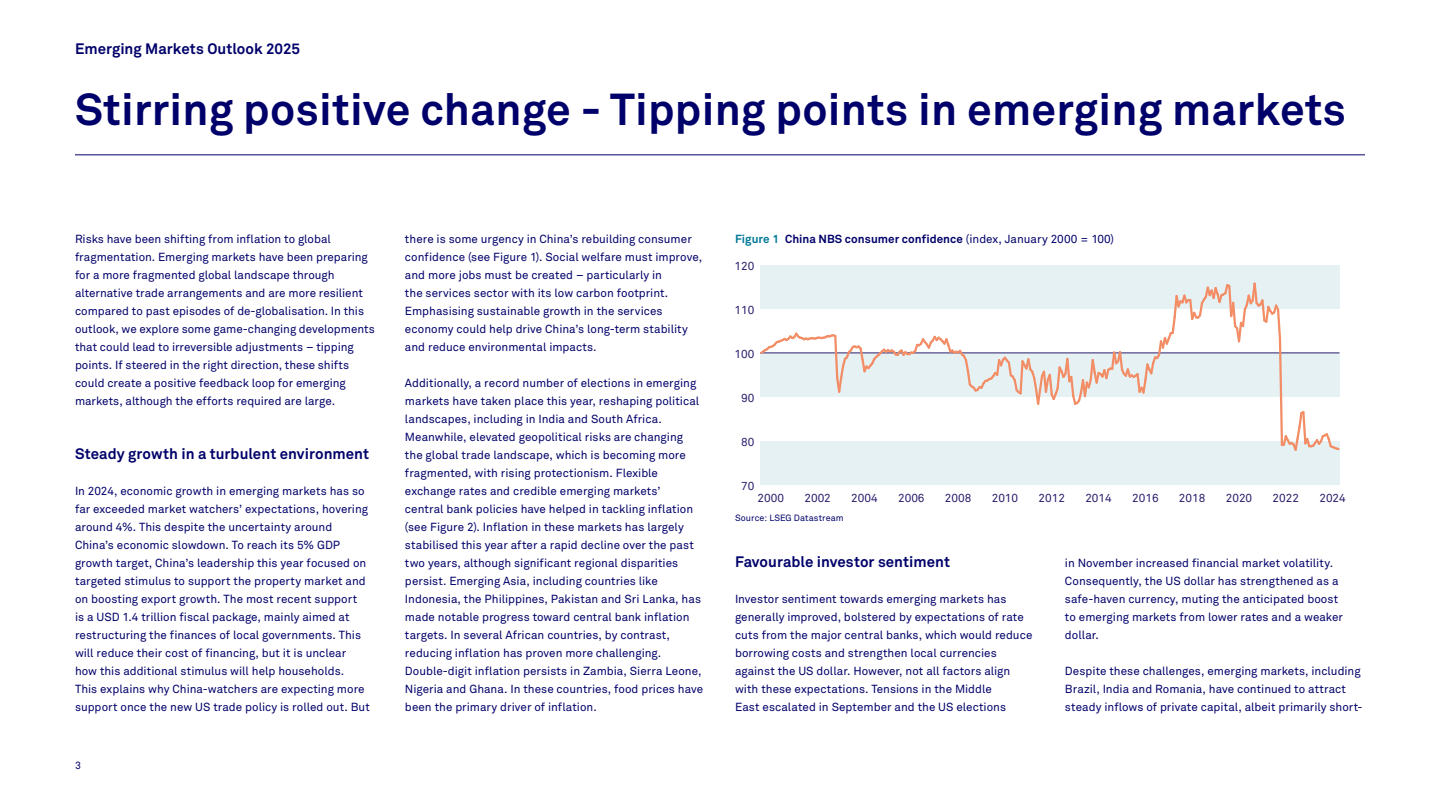
<style>
.page{position:relative;width:1440px;height:810px;background:#fff}
.page>*{position:absolute;margin:0;border:0;box-sizing:border-box;transform-origin:0 0}
.t1{font:700 44.25px "Akkurat Pro";letter-spacing:.005em;color:#00006a}
.t2{font:700 15px "Akkurat Pro";letter-spacing:.005em;color:#00006a}
.t3{font:11.62px/18px "Akkurat Pro";color:#00006a}
.t4{font:11.62px "Akkurat Pro";color:#291f6c}
.t5{font:700 11.62px "Akkurat Pro";letter-spacing:.005em;color:#00006a}
.t6{font:10.5px "Akkurat Pro";color:#00006a}
.t7{font:9px "Akkurat Pro";letter-spacing:.005em;color:#00006a}
.s1{color:#007896}
.s2{font-weight:400}
</style>
<div class="page">
<hr style="left:75px;top:155px;width:1290px;height:1px;background:#00006a">
<div style="left:760px;top:265px;width:579px;height:44px;background:#e6f1f4"></div>
<div style="left:760px;top:441px;width:579px;height:44px;background:#e6f1f4"></div>
<svg style="left:760px;top:281px;width:580px;height:172px"></svg>
<p class="t2" style="left:75px;top:39px;width:226px">Emerging Markets Outlook 2025</p>
<h1 class="t1" style="left:75px;top:82px;width:1272px">Stirring positive change - Tipping points in emerging markets</h1>
<p class="t3" style="left:75px;top:230px;width:301px">Risks have been shifting from inflation to global fragmentation. Emerging markets have been preparing for a more fragmented global landscape through alternative trade arrangements and are more resilient compared to past episodes of de-globalisation. In this outlook, we explore some game-changing developments that could lead to irreversible adjustments – tipping points. If steered in the right direction, these shifts could create a positive feedback loop for emerging markets, although the efforts required are large.</p>
<p class="t2" style="left:75px;top:444px;width:296px">Steady growth in a turbulent environment</p>
<p class="t3" style="left:75px;top:482px;width:296px">In 2024, economic growth in emerging markets has so far exceeded market watchers’ expectations, hovering around 4%. This despite the uncertainty around China’s economic slowdown. To reach its 5% GDP growth target, China’s leadership this year focused on targeted stimulus to support the property market and on boosting export growth. The most recent support<br>is a USD 1.4 trillion fiscal package, mainly aimed at restructuring the finances of local governments. This will reduce their cost of financing, but it is unclear how this additional stimulus will help households.<br>This explains why China-watchers are expecting more support once the new US trade policy is rolled out. But</p>
<p class="t6" style="left:75px;top:759px;width:7px">3</p>
<p class="t3" style="left:405px;top:230px;width:299px">there is some urgency in China’s rebuilding consumer confidence (see Figure 1). Social welfare must improve, and more jobs must be created – particularly in<br>the services sector with its low carbon footprint.<br>Emphasising sustainable growth in the services economy could help drive China’s long-term stability and reduce environmental impacts.</p>
<p class="t3" style="left:405px;top:374px;width:300px">Additionally, a record number of elections in emerging markets have taken place this year, reshaping political landscapes, including in India and South Africa.<br>Meanwhile, elevated geopolitical risks are changing the global trade landscape, which is becoming more fragmented, with rising protectionism. Flexible exchange rates and credible emerging markets’<br>central bank policies have helped in tackling inflation (see Figure 2). Inflation in these markets has largely stabilised this year after a rapid decline over the past two years, although significant regional disparities persist. Emerging Asia, including countries like Indonesia, the Philippines, Pakistan and Sri Lanka, has made notable progress toward central bank inflation targets. In several African countries, by contrast, reducing inflation has proven more challenging.<br>Double-digit inflation persists in Zambia, Sierra Leone, Nigeria and Ghana. In these countries, food prices have been the primary driver of inflation.</p>
<p class="t5" style="left:735px;top:232px;width:381px"><span class="s1">Figure 1</span> China NBS consumer confidence <span class="s2">(index, January 2000 = 100)</span></p>
<p class="t4" style="left:735px;top:259px;width:21px">120</p>
<p class="t4" style="left:735px;top:303px;width:21px">110</p>
<p class="t4" style="left:735px;top:347px;width:21px">100</p>
<p class="t4" style="left:741px;top:391px;width:15px">90</p>
<p class="t4" style="left:741px;top:435px;width:15px">80</p>
<p class="t4" style="left:741px;top:479px;width:15px">70</p>
<p class="t4" style="left:758px;top:491px;width:28px">2000</p>
<p class="t4" style="left:804px;top:491px;width:28px">2002</p>
<p class="t4" style="left:851px;top:491px;width:28px">2004</p>
<p class="t4" style="left:898px;top:491px;width:28px">2006</p>
<p class="t4" style="left:945px;top:491px;width:28px">2008</p>
<p class="t4" style="left:992px;top:491px;width:28px">2010</p>
<p class="t4" style="left:1039px;top:491px;width:28px">2012</p>
<p class="t4" style="left:1085px;top:491px;width:28px">2014</p>
<p class="t4" style="left:1132px;top:491px;width:28px">2016</p>
<p class="t4" style="left:1179px;top:491px;width:28px">2018</p>
<p class="t4" style="left:1226px;top:491px;width:28px">2020</p>
<p class="t4" style="left:1273px;top:491px;width:28px">2022</p>
<p class="t4" style="left:1319px;top:491px;width:28px">2024</p>
<p class="t7" style="left:735px;top:513px;width:110px">Source: LSEG Datastream</p>
<p class="t2" style="left:735px;top:552px;width:217px">Favourable investor sentiment</p>
<p class="t3" style="left:735px;top:590px;width:299px">Investor sentiment towards emerging markets has generally improved, bolstered by expectations of rate cuts from the major central banks, which would reduce borrowing costs and strengthen local currencies against the US dollar. However, not all factors align with these expectations. Tensions in the Middle<br>East escalated in September and the US elections</p>
<p class="t3" style="left:1065px;top:554px;width:280px">in November increased financial market volatility.<br>Consequently, the US dollar has strengthened as a safe-haven currency, muting the anticipated boost to emerging markets from lower rates and a weaker dollar.</p>
<p class="t3" style="left:1065px;top:662px;width:299px">Despite these challenges, emerging markets, including<br>Brazil, India and Romania, have continued to attract steady inflows of private capital, albeit primarily short-</p>
</div>
